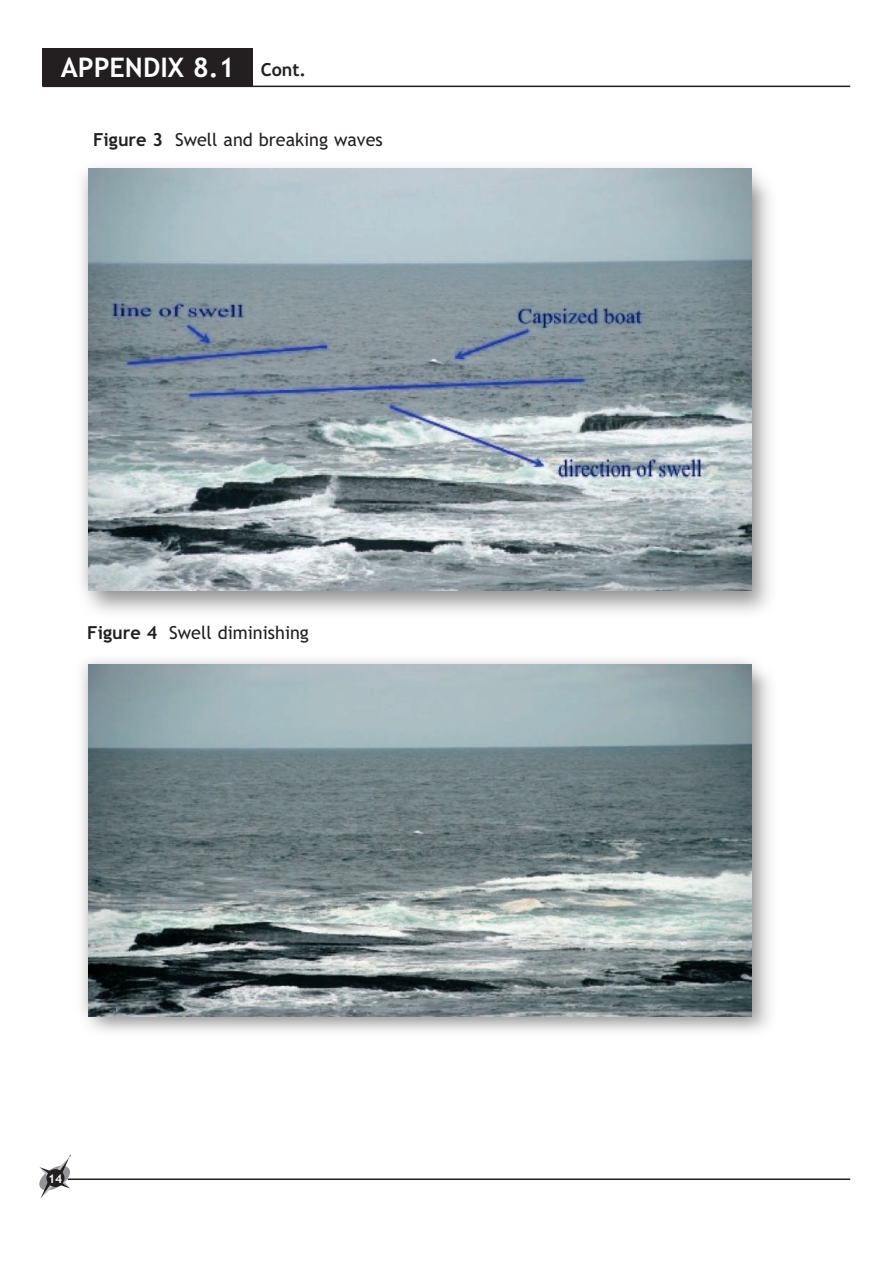
<style>
.page{position:relative;width:893px;height:1263px;background:#fff}
.page>*{position:absolute;margin:0;border:0;box-sizing:border-box;transform-origin:0 0}
.t1{font:700 27px "Trebuchet MS";color:#fff}
.t2{font:18px "Trebuchet MS";color:#231f20}
.t3{font:700 12px "Trebuchet MS";color:#fff}
.s1{font-size:18px;color:#231f20}
.s2{font-weight:700}
</style>
<div class="page">
<svg style="left:39px;top:1154px;width:32px;height:44px"></svg>
<div style="left:46px;top:1169px;width:18px;height:18px;background:#231f20;border-radius:50%"></div>
<hr style="left:42px;top:86px;width:808px;height:1px;background:#231f20">
<hr style="left:68px;top:1178px;width:782px;height:2px;background:#231f20">
<div style="left:42px;top:49px;width:210px;height:37px;background:#231f20"></div>
<img style="left:82px;top:167px;width:688px;height:445px">
<img style="left:89px;top:169px;width:663px;height:421px">
<img style="left:82px;top:660px;width:688px;height:372px">
<img style="left:89px;top:664px;width:663px;height:352px">
<h1 class="t1" style="left:61px;top:57px;width:247px">APPENDIX 8.1 <span class="s1">Cont.</span></h1>
<p class="t2" style="left:93px;top:132px;width:291px"><span class="s2">Figure 3</span> Swell and breaking waves</p>
<p class="t2" style="left:87px;top:626px;width:223px"><span class="s2">Figure 4</span> Swell diminishing</p>
<p class="t3" style="left:48px;top:1174px;width:16px">14</p>
</div>
